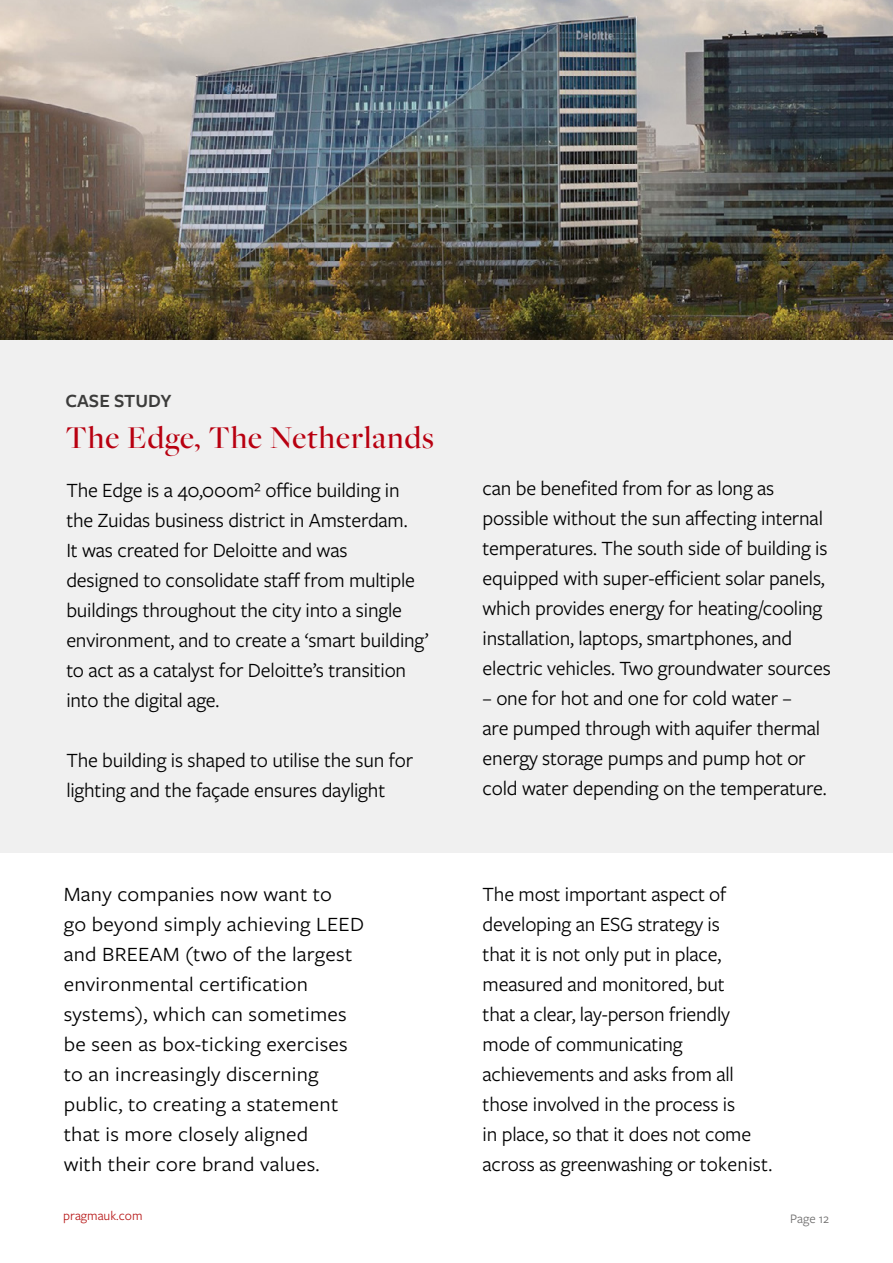
<style>
.page{position:relative;width:893px;height:1263px;background:#fff}
.page>*{position:absolute;margin:0;border:0;box-sizing:border-box;transform-origin:0 0}
.t1{font:500 33px "Freight Big Pro";letter-spacing:.03em;color:#b80010}
.t2{font:21px/30px "Freight Sans Pro";letter-spacing:-.01em;color:#000}
.t3{font:21px/30px "Freight Sans Pro";letter-spacing:.01em;color:#000;scale:1.06 1}
.t4{font:600 19.35px "Freight Sans Pro";color:#3c3c3b}
.t5{font:13.5px "Freight Sans Pro";color:#b81b1b}
.t6{font:13.5px "Freight Sans Pro";color:#706f6f}
</style>
<div class="page">
<div style="left:0;top:340px;width:893px;height:513px;background:#f0f0f0"></div>
<img style="left:0;top:0;width:893px;height:340px">
<p class="t4" style="left:65px;top:388px;width:108px">CASE STUDY</p>
<h1 class="t1" style="left:65px;top:416px;width:370px">The Edge, The Netherlands</h1>
<p class="t2" style="left:66px;top:474px;width:364px">The Edge is a 40,000m² office building in the Zuidas business district in Amsterdam.<br>It was created for Deloitte and was<br>designed to consolidate staff from multiple buildings throughout the city into a single environment, and to create a ‘smart building’ to act as a catalyst for Deloitte’s transition into the digital age.</p>
<p class="t2" style="left:66px;top:744px;width:348px">The building is shaped to utilise the sun for lighting and the façade ensures daylight</p>
<p class="t3" style="left:64px;top:878px;width:285px">Many companies now want to<br>go beyond simply achieving LEED and BREEAM (two of the largest environmental certification systems), which can sometimes be seen as box-ticking exercises to an increasingly discerning public, to creating a statement that is more closely aligned<br>with their core brand values.</p>
<p class="t2" style="left:483px;top:472px;width:350px">can be benefited from for as long as possible without the sun affecting internal temperatures. The south side of building is equipped with super-efficient solar panels, which provides energy for heating/cooling installation, laptops, smartphones, and electric vehicles. Two groundwater sources</p>
<p class="t2" style="left:483px;top:682px;width:346px">– one for hot and one for cold water –<br>are pumped through with aquifer thermal energy storage pumps and pump hot or cold water depending on the temperature.</p>
<p class="t2" style="left:483px;top:878px;width:291px">The most important aspect of developing an ESG strategy is<br>that it is not only put in place, measured and monitored, but<br>that a clear, lay-person friendly mode of communicating achievements and asks from all those involved in the process is<br>in place, so that it does not come across as greenwashing or tokenist.</p>
<p class="t5" style="left:63px;top:1207px;width:81px">pragmauk.com</p>
<p class="t6" style="left:790px;top:1209px;width:40px">Page 12</p>
</div>
